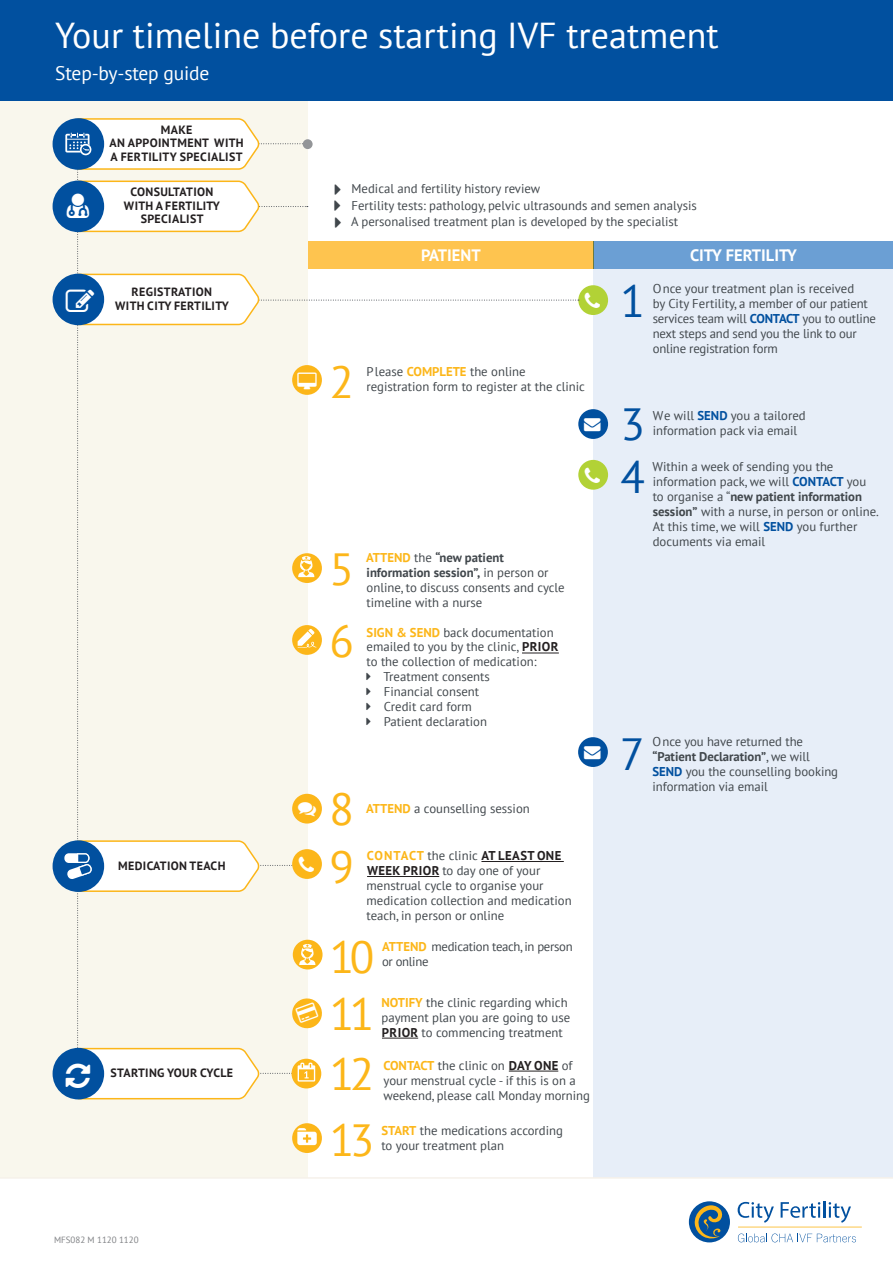
<style>
.page{position:relative;width:893px;height:1263px;background:#fff}
.page>*{position:absolute;margin:0;border:0;box-sizing:border-box;transform-origin:0 0}
.t1{font:45px "PT Sans";letter-spacing:-.1em;color:#fcb619}
.t2{font:45px "PT Sans";color:#01509f}
.t3{font:36px "PT Sans";color:#fff}
.t4{font:19.5px "PT Sans";letter-spacing:-.01em;color:#fff}
.t5{font:700 16.5px "PT Sans";color:#fff}
.t6{font:12.75px/15px "PT Sans";color:#41474c}
.t7{font:12.75px "PT Sans";letter-spacing:-.025em;color:#41474c}
.t8{font:700 12px/13.5px "PT Sans";letter-spacing:.03em;color:#231f20;text-align:center}
.t9{font:9px "PT Sans";color:#808285}
.s1{font-weight:700;color:#fcb619}
.s2{font-weight:700;color:#01509f}
.s3{font-weight:700}
.s4{font-weight:700;color:#231f20}
.s5{font-size:45px;color:#01509f}
</style>
<div class="page">
<div style="left:594px;top:269px;width:299px;height:909px;background:#e7eef8"></div>
<div style="left:594px;top:242px;width:299px;height:27px;background:#6b9fd4"></div>
<div style="left:308px;top:242px;width:286px;height:27px;background:#fec44f"></div>
<div style="left:0;top:89px;width:308px;height:1089px;background:#f9f7ed"></div>
<div style="left:0;top:0;width:893px;height:101px;background:#01509f"></div>
<div style="left:689px;top:1201px;width:41px;height:41px;background:#01509f;border-radius:50%"></div>
<svg style="left:694px;top:1205px;width:29px;height:34px"></svg>
<svg style="left:738px;top:1233px;width:118px;height:9px"></svg>
<hr style="left:738px;top:1226px;width:124px;height:1px;background:#fcb619">
<svg style="left:738px;top:1202px;width:36px;height:21px"></svg>
<svg style="left:781px;top:1201px;width:70px;height:22px"></svg>
<div style="left:53px;top:118px;width:51px;height:52px;background:#01509f;border-radius:50%"></div>
<div style="left:53px;top:181px;width:51px;height:51px;background:#01509f;border-radius:50%"></div>
<div style="left:53px;top:840px;width:51px;height:52px;background:#01509f;border-radius:50%"></div>
<hr style="left:0;top:1177px;width:893px;height:2px;background:#f6f1ea">
<div style="left:578px;top:285px;width:30px;height:30px;background:#b2d236;border-radius:50%"></div>
<div style="left:53px;top:274px;width:51px;height:51px;background:#01509f;border-radius:50%"></div>
<div style="left:578px;top:409px;width:30px;height:30px;background:#01509f;border-radius:50%"></div>
<div style="left:578px;top:460px;width:30px;height:30px;background:#b2d236;border-radius:50%"></div>
<div style="left:578px;top:737px;width:30px;height:30px;background:#01509f;border-radius:50%"></div>
<div style="left:53px;top:1048px;width:51px;height:51px;background:#01509f;border-radius:50%"></div>
<svg style="left:292px;top:1123px;width:30px;height:30px"></svg>
<svg style="left:297px;top:1128px;width:20px;height:17px"></svg>
<svg style="left:57px;top:118px;width:522px;height:982px"></svg>
<h2 class="t3" style="left:55px;top:12px;width:665px">Your timeline before starting IVF treatment</h2>
<h3 class="t4" style="left:55px;top:60px;width:156px">Step-by-step guide</h3>
<p class="t8" style="left:109px;top:123px;width:136px">MAKE<br>AN APPOINTMENT WITH<br>A FERTILITY SPECIALIST</p>
<p class="t8" style="left:124px;top:185px;width:98px">CONSULTATION<br>WITH A FERTILITY<br>SPECIALIST</p>
<p class="t6" style="left:351px;top:180px;width:347px;line-height:16.5px">Medical and fertility history review<br>Fertility tests: pathology, pelvic ultrasounds and semen analysis<br>A personalised treatment plan is developed by the specialist</p>
<p class="t5" style="left:421px;top:245px;width:61px">PATIENT</p>
<p class="t5" style="left:690px;top:245px;width:109px">CITY FERTILITY</p>
<p class="t8" style="left:115px;top:285px;width:115px">REGISTRATION<br>WITH CITY FERTILITY</p>
<h1 class="t2" style="left:620px;top:273px;width:26px">1</h1>
<h1 class="t1" style="left:329px;top:353px;width:26px">2</h1>
<p class="t6" style="left:367px;top:363px;width:161px">Please <span class="s1">COMPLETE</span> the online</p>
<p class="t6" style="left:367px;top:378px;width:220px">registration form to register at the clinic</p>
<p class="t6" style="left:653px;top:281px;width:225px">Once your treatment plan is received<br>by City Fertility, a member of our patient services team will <span class="s2">CONTACT</span> you to outline next steps and send you the link to our online registration form</p>
<p class="t8" style="left:118px;top:858px;width:109px">MEDICATION TEACH</p>
<h1 class="t1" style="left:329px;top:540px;width:26px">5</h1>
<h1 class="t1" style="left:329px;top:612px;width:26px">6</h1>
<p class="t6" style="left:366px;top:550px;width:200px"><span class="s1">ATTEND</span> the <span class="s3">“new patient information session”,</span> in person or online, to discuss consents and cycle timeline with a nurse</p>
<p class="t6" style="left:367px;top:624px;width:189px"><span class="s1">SIGN &amp; SEND</span> back documentation</p>
<p class="t6" style="left:367px;top:639px;width:193px">emailed to you by the clinic, <span class="s4">PRIOR</span></p>
<p class="t6" style="left:367px;top:654px;width:172px">to the collection of medication:</p>
<p class="t6" style="left:383px;top:669px;width:108px">Treatment consents</p>
<p class="t6" style="left:384px;top:684px;width:97px">Financial consent</p>
<p class="t6" style="left:384px;top:699px;width:90px">Credit card form</p>
<p class="t6" style="left:384px;top:714px;width:105px">Patient declaration</p>
<h1 class="t1" style="left:329px;top:780px;width:26px">8</h1>
<p class="t6" style="left:366px;top:801px;width:165px"><span class="s1">ATTEND</span> a counselling session</p>
<h1 class="t1" style="left:329px;top:838px;width:26px">9</h1>
<p class="t6" style="left:367px;top:848px;width:207px"><span class="s1">CONTACT</span> the clinic <span class="s4">AT LEAST ONE<br>WEEK PRIOR</span> to day one of your menstrual cycle to organise your medication collection and medication teach, in person or online</p>
<h1 class="t1" style="left:330px;top:928px;width:46px">10</h1>
<p class="t7" style="left:382px;top:938px;width:192px"><span class="s1">ATTEND</span> medication teach, in person</p>
<p class="t7" style="left:382px;top:953px;width:48px">or online</p>
<h1 class="t1" style="left:330px;top:985px;width:46px">11</h1>
<p class="t6" style="left:381px;top:994px;width:190px"><span class="s1">NOTIFY</span> the clinic regarding which payment plan you are going to use<br><span class="s4">PRIOR</span> to commencing treatment</p>
<p class="t6" style="left:584px;top:423px;width:215px"><sup>→</sup> <span class="s5">3</span> information pack via email</p>
<p class="t6" style="left:652px;top:458px;width:228px">Within a week of sending you the information pack, we will <span class="s2">CONTACT</span> you to organise a “<span class="s3">new patient information session”</span> with a nurse, in person or online.<br>At this time, we will <span class="s2">SEND</span> you further documents via email</p>
<p class="t6" style="left:653px;top:408px;width:155px">We will <span class="s2">SEND</span> you a tailored</p>
<h1 class="t2" style="left:620px;top:448px;width:26px">4</h1>
<h1 class="t2" style="left:584px;top:725px;width:62px"><sup>→</sup> 7</h1>
<p class="t6" style="left:652px;top:734px;width:187px">Once you have returned the <span class="s3">“Patient Declaration”</span>, we will<br><span class="s2">SEND</span> you the counselling booking information via email</p>
<h1 class="t1" style="left:330px;top:1045px;width:46px">12</h1>
<p class="t8" style="left:111px;top:1066px;width:124px">STARTING YOUR CYCLE</p>
<p class="t6" style="left:383px;top:1057px;width:194px"><span class="s1">CONTACT</span> the clinic on <span class="s4">DAY ONE</span> of your menstrual cycle - if this is on a</p>
<p class="t6" style="left:384px;top:1087px;width:208px">weekend, please call Monday morning</p>
<p class="t6" style="left:381px;top:1122px;width:183px"><span class="s1">START</span> the medications according</p>
<h1 class="t1" style="left:330px;top:1111px;width:46px">13</h1>
<p class="t6" style="left:381px;top:1137px;width:124px">to your treatment plan</p>
<p class="t9" style="left:54px;top:1234px;width:86px">MFS082 M 1120 1120</p>
</div>
